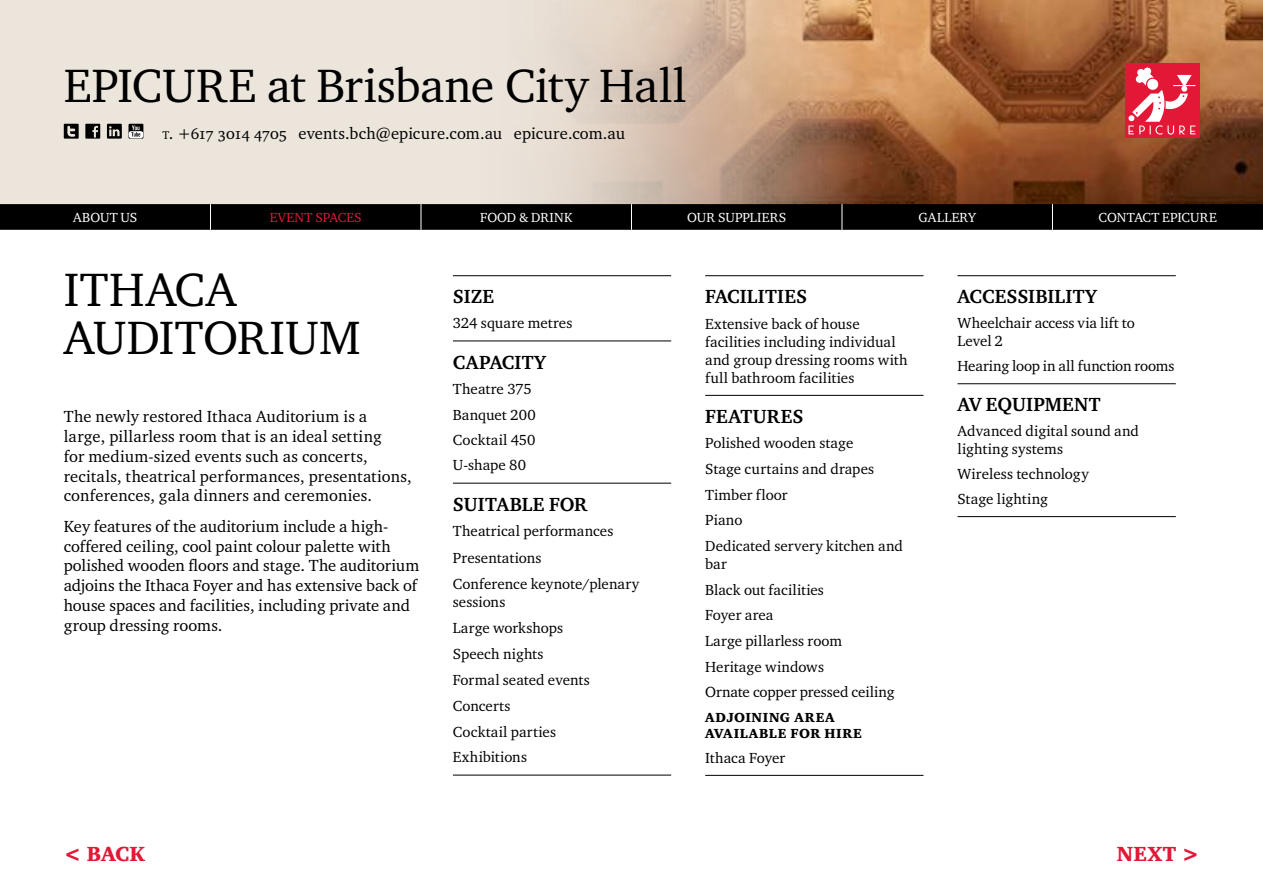
<style>
.page{position:relative;width:1263px;height:893px;background:#fff}
.page>*{position:absolute;margin:0;border:0;box-sizing:border-box;transform-origin:0 0}
.t1{font:48px/48px "Charter ITC";letter-spacing:.005em;color:#000}
.t2{font:21px "Charter ITC Blac";letter-spacing:.015em;color:#e31837}
.t3{font:700 19.5px "Charter ITC";letter-spacing:.01em;color:#000}
.t4{font:16.5px/19.8px "Charter ITC";letter-spacing:.005em;color:#000}
.t5{font:16.5px "Charter ITC Regu OS";letter-spacing:.005em;color:#000}
.t6{font:15px/25.7px "Charter ITC";letter-spacing:.005em;color:#000}
.t7{font:13.5px "Charter ITC";letter-spacing:.01em;color:#fff}
.t8{font:13.5px/16.2px "Charter ITC Blac";letter-spacing:.05em;color:#000}
.t9{font:13.5px "Charter ITC";letter-spacing:.005em;color:#e31837}
.s1{font-size:11.55px}
.s2{font-style:inherit}
</style>
<div class="page">
<div style="left:0;top:0;width:1263px;height:213px;background:#ece5dc"></div>
<img style="left:547px;top:0;width:716px;height:204px">
<div style="left:1125px;top:64px;width:74px;height:74px;background:#e31837"></div>
<svg style="left:1128px;top:67px;width:67px;height:68px"></svg>
<svg style="left:85px;top:124px;width:15px;height:15px"></svg>
<svg style="left:107px;top:124px;width:15px;height:15px"></svg>
<svg style="left:64px;top:124px;width:15px;height:15px"></svg>
<div style="left:129px;top:124px;width:14px;height:15px;background:#000"></div>
<svg style="left:129px;top:131px;width:14px;height:7px"></svg>
<svg style="left:131px;top:125px;width:9px;height:12px"></svg>
<svg style="left:0;top:204px;width:1263px;height:26px;background:#030303"></svg>
<hr style="left:453px;top:275px;width:218px;height:1px;background:#000">
<hr style="left:453px;top:341px;width:218px;height:1px;background:#000">
<hr style="left:453px;top:483px;width:218px;height:1px;background:#000">
<hr style="left:453px;top:775px;width:218px;height:1px;background:#000">
<hr style="left:705px;top:275px;width:218px;height:1px;background:#000">
<hr style="left:705px;top:395px;width:218px;height:1px;background:#000">
<hr style="left:705px;top:775px;width:218px;height:1px;background:#000">
<hr style="left:957px;top:275px;width:219px;height:1px;background:#000">
<hr style="left:957px;top:383px;width:219px;height:1px;background:#000">
<hr style="left:957px;top:516px;width:219px;height:1px;background:#000">
<h1 class="t1" style="left:64px;top:61px;width:624px">EPICURE at Brisbane City Hall</h1>
<p class="t5" style="left:163px;top:123px;width:464px"><span class="s1">t</span><span class="s2">.</span> +617 3014 4705 events.bch@epicure.com.au epicure.com.au</p>
<p class="t7" style="left:73px;top:209px;width:66px">ABOUT US</p>
<p class="t9" style="left:270px;top:209px;width:94px">EVENT SPACES</p>
<p class="t7" style="left:480px;top:209px;width:94px">FOOD &amp; DRINK</p>
<p class="t7" style="left:687px;top:209px;width:100px">OUR SUPPLIERS</p>
<p class="t7" style="left:918px;top:209px;width:59px">GALLERY</p>
<p class="t7" style="left:1098px;top:209px;width:120px">CONTACT EPICURE</p>
<h1 class="t1" style="left:64px;top:265px;width:298px">ITHACA<br>AUDITORIUM</h1>
<p class="t4" style="left:64px;top:406px;width:349px">The newly restored Ithaca Auditorium is a large, pillarless room that is an ideal setting<br>for medium-sized events such as concerts, recitals, theatrical performances, presentations, conferences, gala dinners and ceremonies.</p>
<p class="t4" style="left:64px;top:516px;width:357px">Key features of the auditorium include a high&shy;coffered ceiling, cool paint colour palette with polished wooden floors and stage. The auditorium adjoins the Ithaca Foyer and has extensive back of house spaces and facilities, including private and group dressing rooms.</p>
<h3 class="t3" style="left:453px;top:285px;width:43px">SIZE</h3>
<p class="t6" style="left:453px;top:310px;width:121px">324 square metres</p>
<h3 class="t3" style="left:453px;top:350px;width:95px">CAPACITY</h3>
<p class="t6" style="left:453px;top:376px;width:84px">Theatre 375<br>Banquet 200<br>Cocktail 450<br>U-shape 80</p>
<h3 class="t3" style="left:453px;top:492px;width:136px">SUITABLE FOR</h3>
<p class="t6" style="left:453px;top:518px;width:188px;line-height:26.1px">Theatrical performances<br>Presentations<br>Conference keynote/plenary</p>
<p class="t6" style="left:453px;top:588px;width:139px">sessions<br>Large workshops<br>Speech nights<br>Formal seated events<br>Concerts<br>Cocktail parties<br>Exhibitions</p>
<h3 class="t3" style="left:705px;top:285px;width:103px">FACILITIES</h3>
<p class="t6" style="left:705px;top:314px;width:204px;line-height:18px">Extensive back of house facilities including individual and group dressing rooms with full bathroom facilities</p>
<h3 class="t3" style="left:705px;top:404px;width:100px">FEATURES</h3>
<p class="t6" style="left:705px;top:430px;width:199px">Polished wooden stage<br>Stage curtains and drapes<br>Timber floor<br>Piano<br>Dedicated servery kitchen and</p>
<p class="t6" style="left:705px;top:551px;width:191px">bar<br>Black out facilities<br>Foyer area<br>Large pillarless room<br>Heritage windows<br>Ornate copper pressed ceiling</p>
<p class="t8" style="left:705px;top:709px;width:158px">ADJOINING AREA<br>AVAILABLE FOR HIRE</p>
<p class="t6" style="left:705px;top:744px;width:82px">Ithaca Foyer</p>
<h3 class="t3" style="left:957px;top:285px;width:141px">ACCESSIBILITY</h3>
<p class="t6" style="left:957px;top:314px;width:179px;line-height:18px">Wheelchair access via lift to<br>Level 2</p>
<p class="t6" style="left:957px;top:353px;width:218px">Hearing loop in all function rooms</p>
<h3 class="t3" style="left:957px;top:393px;width:144px">AV EQUIPMENT</h3>
<p class="t6" style="left:957px;top:422px;width:183px;line-height:18px">Advanced digital sound and lighting systems</p>
<p class="t6" style="left:957px;top:461px;width:133px;line-height:24.8px">Wireless technology<br>Stage lighting</p>
<h2 class="t2" style="left:64px;top:841px;width:83px">&lt; BACK</h2>
<h2 class="t2" style="left:1117px;top:841px;width:84px">NEXT &gt;</h2>
</div>
